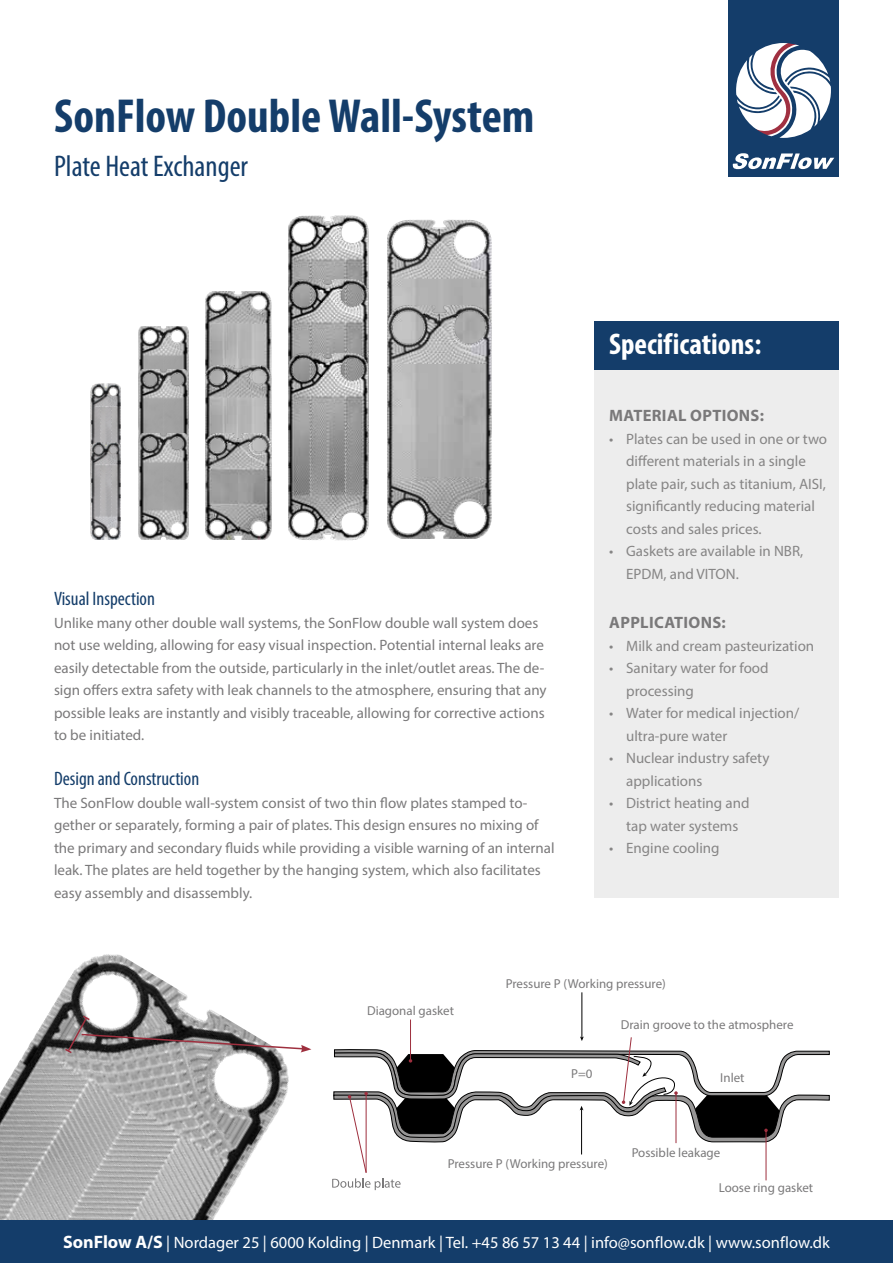
<style>
.page{position:relative;width:893px;height:1263px;background:#fff}
.page>*{position:absolute;margin:0;border:0;box-sizing:border-box;transform-origin:0 0}
.t1{font:700 condensed 48px "Myriad Pro";color:#143d6a}
.t2{font:condensed 30px "Myriad Pro";color:#143d6a}
.t3{font:700 condensed 30px "Myriad Pro";color:#fff}
.t4{font:condensed 19.5px "Myriad Pro";color:#143d6a}
.t5{font:16.5px "Myriad Pro";color:#fff}
.t6{font:700 16.5px "Myriad Pro";letter-spacing:.02em;color:#7a797a}
.t7{font:15px/22.5px "Myriad Pro";color:#7a797a}
.t8{font:15px/22.5px "Myriad Pro";color:#868585}
.t9{font:12.9px "Myriad Pro";color:#7a797a}
.s1{font-weight:700;font-size:18px}
</style>
<div class="page">
<img style="left:0;top:954px;width:289px;height:266px">
<div style="left:0;top:1220px;width:893px;height:43px;background:#143d6a"></div>
<div style="left:728px;top:0;width:111px;height:176px;background:#143d6a"></div>
<svg style="left:732px;top:153px;width:102px;height:16px"></svg>
<svg style="left:736px;top:42px;width:95px;height:96px"></svg>
<div style="left:594px;top:321px;width:245px;height:576px;background:#ededed"></div>
<div style="left:594px;top:321px;width:245px;height:48px;background:#143d6a"></div>
<img style="left:205px;top:291px;width:66px;height:74px">
<img style="left:205px;top:365px;width:66px;height:68px">
<img style="left:139px;top:326px;width:49px;height:43px">
<img style="left:139px;top:369px;width:49px;height:64px">
<img style="left:91px;top:384px;width:30px;height:58px">
<img style="left:91px;top:442px;width:30px;height:98px">
<img style="left:139px;top:433px;width:49px;height:107px">
<img style="left:205px;top:433px;width:66px;height:107px">
<img style="left:387px;top:220px;width:104px;height:85px">
<img style="left:387px;top:305px;width:104px;height:234px">
<img style="left:288px;top:216px;width:80px;height:63px">
<img style="left:288px;top:279px;width:80px;height:74px">
<img style="left:288px;top:353px;width:80px;height:188px">
<svg style="left:63px;top:1014px;width:248px;height:41px"></svg>
<hr style="left:410px;top:1019px;width:1px;height:42px;background:#9e2f3e">
<hr style="left:582px;top:992px;width:1px;height:46px;background:#000">
<svg style="left:332px;top:1036px;width:498px;height:154px"></svg>
<h1 class="t1" style="left:54px;top:86px;width:482px">SonFlow Double Wall-System</h1>
<h2 class="t2" style="left:54px;top:148px;width:196px">Plate Heat Exchanger</h2>
<h3 class="t4" style="left:54px;top:587px;width:102px">Visual Inspection</h3>
<p class="t7" style="left:54px;top:611px;width:494px">Unlike many other double wall systems, the SonFlow double wall system does not use welding, allowing for easy visual inspection. Potential internal leaks are easily detectable from the outside, particularly in the inlet/outlet areas. The de&shy;sign offers extra safety with leak channels to the atmosphere, ensuring that any possible leaks are instantly and visibly traceable, allowing for corrective actions to be initiated.</p>
<h3 class="t4" style="left:54px;top:767px;width:147px">Design and Construction</h3>
<p class="t7" style="left:54px;top:791px;width:502px">The SonFlow double wall-system consist of two thin flow plates stamped to&shy;gether or separately, forming a pair of plates. This design ensures no mixing of the primary and secondary fluids while providing a visible warning of an internal leak. The plates are held together by the hanging system, which also facilitates easy assembly and disassembly.</p>
<h2 class="t3" style="left:609px;top:325px;width:154px">Specifications:</h2>
<p class="t6" style="left:609px;top:405px;width:156px">MATERIAL OPTIONS:</p>
<p class="t8" style="left:626px;top:427px;width:202px;text-indent:-17px">• Plates can be used in one or two different materials in a single plate pair, such as titanium, AISI, significantly reducing material costs and sales prices.</p>
<p class="t8" style="left:626px;top:540px;width:179px;text-indent:-17px">• Gaskets are available in NBR,<br>EPDM, and VITON.</p>
<p class="t6" style="left:609px;top:612px;width:118px">APPLICATIONS:</p>
<p class="t8" style="left:609px;top:634px;width:207px">• Milk and cream pasteurization</p>
<p class="t8" style="left:626px;top:657px;width:144px;text-indent:-17px">• Sanitary water for food processing</p>
<p class="t8" style="left:626px;top:702px;width:175px;text-indent:-17px">• Water for medical injection/ ultra-pure water</p>
<p class="t8" style="left:626px;top:747px;width:145px;text-indent:-17px">• Nuclear industry safety applications</p>
<p class="t8" style="left:609px;top:792px;width:142px;text-align:center">• District heating and tap water systems</p>
<p class="t8" style="left:609px;top:837px;width:112px">• Engine cooling</p>
<p class="t9" style="left:367px;top:1002px;width:88px">Diagonal gasket</p>
<p class="t9" style="left:506px;top:976px;width:161px">Pressure P (Working pressure)</p>
<p class="t9" style="left:621px;top:1017px;width:174px">Drain groove to the atmosphere</p>
<p class="t9" style="left:571px;top:1065px;width:23px">P=0</p>
<p class="t9" style="left:720px;top:1069px;width:26px">Inlet</p>
<p class="t9" style="left:448px;top:1156px;width:161px">Pressure P (Working pressure)</p>
<p class="t9" style="left:632px;top:1144px;width:90px">Possible leakage</p>
<p class="t9" style="left:719px;top:1180px;width:96px">Loose ring gasket</p>
<p class="t5" style="left:63px;top:1233px;width:768px"><span class="s1">SonFlow A/S</span> | Nordager 25 | 6000 Kolding | Denmark | Tel. +45 86 57 13 44 | info@sonflow.dk | www.sonflow.dk</p>
</div>
